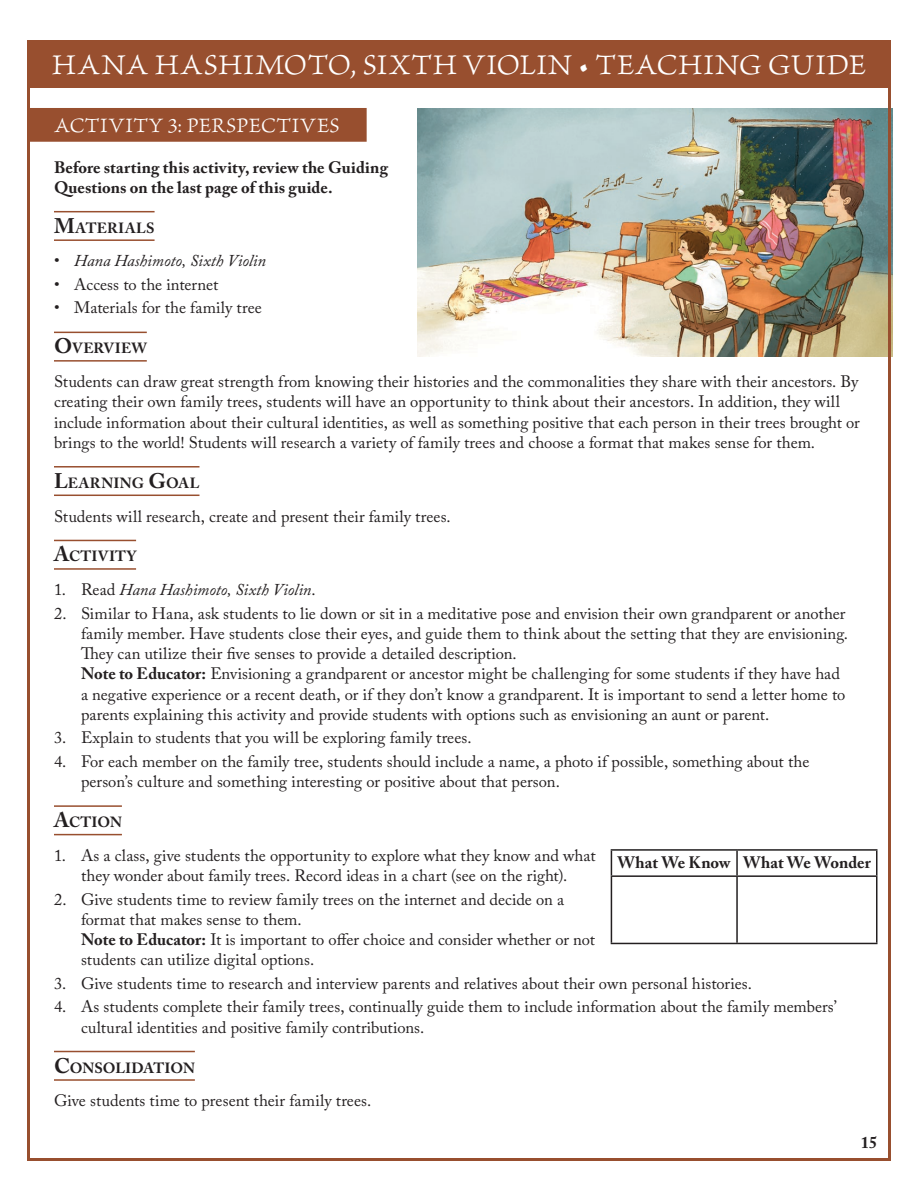
<style>
.page{position:relative;width:918px;height:1188px;background:#fff}
.page>*{position:absolute;margin:0;border:0;box-sizing:border-box;transform-origin:0 0}
.t1{font:29.4px "Brioso Pro Light Capt";letter-spacing:.025em;color:#fff}
.H1_-_title{font:21px "Brioso Pro Light Capt";letter-spacing:.015em;color:#fff}
.body-copy{font:16.5px/20.2px "Adobe Caslon Pro";color:#231f20}
.body-copy-2{font:700 16.5px/20.2px "Adobe Caslon Pro";letter-spacing:.005em;color:#231f20}
.t2{font:italic 16.5px "Adobe Caslon Pro";letter-spacing:-.005em;color:#231f20}
.H2_-_subtitle{font:700 14.7px "Adobe Caslon Pro";letter-spacing:.015em;color:#231f20}
.s1{font-size:21px}
.s2{font-style:normal}
.s3{font-weight:700}
</style>
<div class="page">
<div style="left:27px;top:108px;width:340px;height:34px;background:#984f2f"></div>
<hr style="left:54px;top:211px;width:101px;height:1px;background:#984f2f">
<hr style="left:54px;top:239px;width:101px;height:2px;background:#984f2f">
<hr style="left:54px;top:332px;width:93px;height:1px;background:#984f2f">
<hr style="left:54px;top:360px;width:93px;height:2px;background:#984f2f">
<hr style="left:54px;top:466px;width:145px;height:2px;background:#984f2f">
<hr style="left:54px;top:495px;width:145px;height:1px;background:#984f2f">
<hr style="left:54px;top:540px;width:82px;height:1px;background:#984f2f">
<hr style="left:54px;top:568px;width:82px;height:2px;background:#984f2f">
<hr style="left:54px;top:805px;width:68px;height:2px;background:#984f2f">
<hr style="left:54px;top:834px;width:68px;height:1px;background:#984f2f">
<hr style="left:54px;top:1051px;width:141px;height:1px;background:#984f2f">
<hr style="left:54px;top:1079px;width:141px;height:2px;background:#984f2f">
<hr style="left:611px;top:849px;width:126px;height:2px;background:#231f20">
<svg style="left:611px;top:851px;width:1px;height:24px"></svg>
<hr style="left:737px;top:849px;width:140px;height:2px;background:#231f20">
<hr style="left:736px;top:851px;width:2px;height:24px;background:#231f20">
<hr style="left:876px;top:851px;width:2px;height:24px;background:#231f20">
<hr style="left:611px;top:875px;width:126px;height:2px;background:#231f20">
<hr style="left:611px;top:877px;width:1px;height:66px;background:#231f20">
<hr style="left:737px;top:875px;width:140px;height:2px;background:#231f20">
<hr style="left:736px;top:877px;width:2px;height:66px;background:#231f20">
<hr style="left:876px;top:877px;width:2px;height:66px;background:#231f20">
<hr style="left:611px;top:943px;width:126px;height:1px;background:#231f20">
<hr style="left:737px;top:943px;width:140px;height:1px;background:#231f20">
<img style="left:417px;top:108px;width:475px;height:248px">
<div style="left:27px;top:40px;width:864px;height:48px;background:#984f2f"></div>
<h1 class="t1" style="left:52px;top:47px;width:816px">HANA HASHIMOTO, SIXTH VIOLIN • TEACHING GUIDE</h1>
<h1 class="H1_-_title" style="left:54px;top:112px;width:287px">ACTIVITY 3: PERSPECTIVES</h1>
<p class="body-copy-2" style="left:54px;top:157px;width:336px">Before starting this activity, review the Guiding<br>Questions on the last page of this guide.</p>
<h2 class="H2_-_subtitle" style="left:54px;top:219px;width:102px"><span class="s1">M</span>ATERIALS</h2>
<p class="t2" style="left:54px;top:251px;width:214px"><span class="s2">•</span> Hana Hashimoto, Sixth Violin</p>
<p class="body-copy" style="left:54px;top:274px;width:166px">• Access to the internet</p>
<p class="body-copy" style="left:54px;top:298px;width:209px">• Materials for the family tree</p>
<h2 class="H2_-_subtitle" style="left:54px;top:340px;width:94px"><span class="s1">O</span>VERVIEW</h2>
<p class="body-copy" style="left:54px;top:371px;width:807px">Students can draw great strength from knowing their histories and the commonalities they share with their ancestors. By creating their own family trees, students will have an opportunity to think about their ancestors. In addition, they will include information about their cultural identities, as well as something positive that each person in their trees brought or brings to the world! Students will research a variety of family trees and choose a format that makes sense for them.</p>
<h2 class="H2_-_subtitle" style="left:54px;top:474px;width:147px"><span class="s1">L</span>EARNING <span class="s1">G</span>OAL</h2>
<p class="body-copy" style="left:54px;top:506px;width:398px">Students will research, create and present their family trees.</p>
<h2 class="H2_-_subtitle" style="left:54px;top:548px;width:84px"><span class="s1">A</span>CTIVITY</h2>
<p class="t2" style="left:54px;top:580px;width:263px"><span class="s2">1. Read</span> Hana Hashimoto, Sixth Violin<span class="s2">.</span></p>
<p class="body-copy" style="left:81px;top:603px;width:769px;text-indent:-27px">2. Similar to Hana, ask students to lie down or sit in a meditative pose and envision their own grandparent or another family member. Have students close their eyes, and guide them to think about the setting that they are envisioning.<br>They can utilize their five senses to provide a detailed description.<br><span class="s3">Note to Educator:</span> Envisioning a grandparent or ancestor might be challenging for some students if they have had a negative experience or a recent death, or if they don’t know a grandparent. It is important to send a letter home to parents explaining this activity and provide students with options such as envisioning an aunt or parent.</p>
<p class="body-copy" style="left:54px;top:728px;width:419px">3. Explain to students that you will be exploring family trees.</p>
<p class="body-copy" style="left:81px;top:751px;width:730px;text-indent:-27px">4. For each member on the family tree, students should include a name, a photo if possible, something about the person’s culture and something interesting or positive about that person.</p>
<h2 class="H2_-_subtitle" style="left:54px;top:813px;width:69px"><span class="s1">A</span>CTION</h2>
<p class="body-copy" style="left:54px;top:845px;width:543px;text-align:center">1. As a class, give students the opportunity to explore what they know and what they wonder about family trees. Record ideas in a chart (see on the right).</p>
<p class="body-copy" style="left:81px;top:889px;width:516px;text-indent:-27px">2. Give students time to review family trees on the internet and decide on a format that makes sense to them.<br><span class="s3">Note to Educator:</span> It is important to offer choice and consider whether or not students can utilize digital options.</p>
<p class="body-copy" style="left:54px;top:973px;width:700px">3. Give students time to research and interview parents and relatives about their own personal histories.</p>
<p class="body-copy" style="left:81px;top:997px;width:758px;text-indent:-27px">4. As students complete their family trees, continually guide them to include information about the family members’ cultural identities and positive family contributions.</p>
<h2 class="H2_-_subtitle" style="left:54px;top:1059px;width:142px"><span class="s1">C</span>ONSOLIDATION</h2>
<p class="body-copy" style="left:54px;top:1090px;width:319px">Give students time to present their family trees.</p>
<p class="body-copy-2" style="left:617px;top:852px;width:115px">What We Know</p>
<p class="body-copy-2" style="left:743px;top:852px;width:129px">What We Wonder</p>
<p class="body-copy-2" style="left:861px;top:1132px;width:18px">15</p>
</div>
